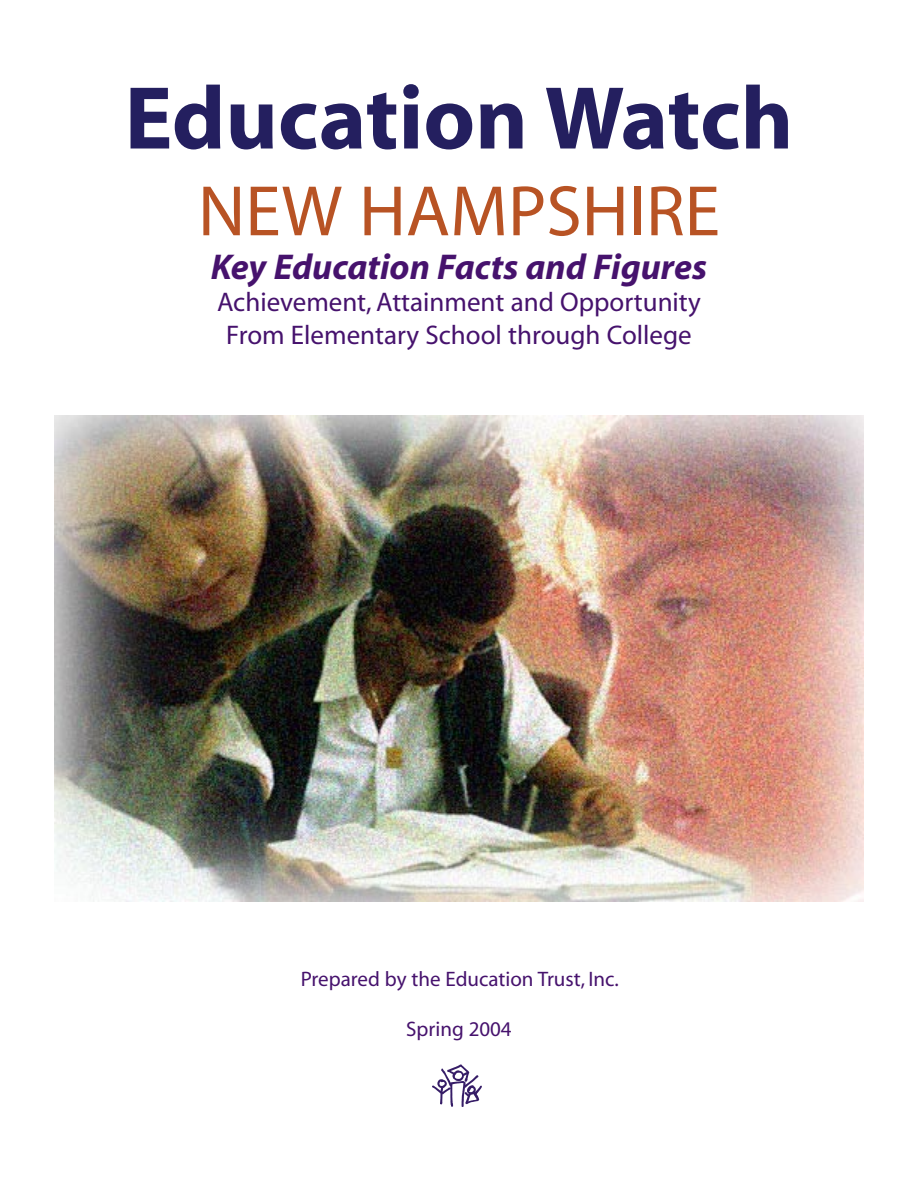
<style>
.page{position:relative;width:918px;height:1188px;background:#fff}
.page>*{position:absolute;margin:0;border:0;box-sizing:border-box;transform-origin:0 0}
.t1{font:700 90px "Myriad";color:#241f5f}
.t2{font:72px "Myriad";color:#b85324}
.t3{font:italic 700 36px "Myriad";color:#46126d}
.t4{font:27px/32.5px "Myriad";color:#46126d;text-align:center}
.t5{font:21px "Myriad";color:#46126d}
</style>
<div class="page">
<svg style="left:432px;top:1065px;width:50px;height:42px"></svg>
<img style="left:54px;top:415px;width:810px;height:486px">
<p class="t1" style="left:125px;top:72px;width:670px">Education Watch</p>
<p class="t2" style="left:198px;top:175px;width:524px">NEW HAMPSHIRE</p>
<p class="t3" style="left:211px;top:248px;width:498px">Key Education Facts and Figures</p>
<p class="t4" style="left:217px;top:287px;width:485px">Achievement, Attainment and Opportunity<br>From Elementary School through College</p>
<p class="t5" style="left:301px;top:968px;width:319px">Prepared by the Education Trust, Inc.</p>
<p class="t5" style="left:406px;top:1019px;width:107px">Spring 2004</p>
</div>
